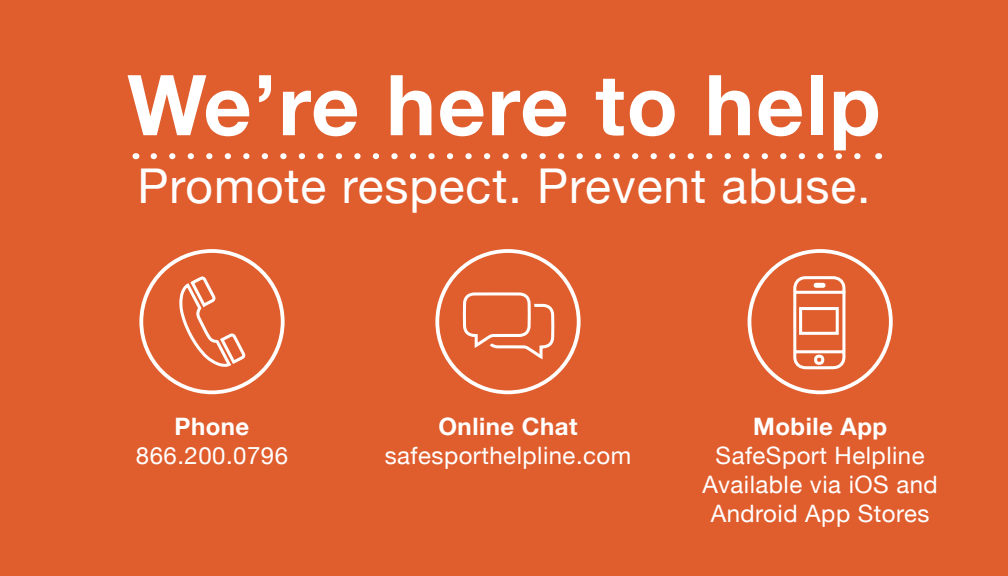
<style>
.page{position:relative;width:1008px;height:576px;background:#e05d2d}
.page>*{position:absolute;margin:0;border:0;box-sizing:border-box;transform-origin:0 0}
.t1{font:700 84px "Helvetica Neue";letter-spacing:.02em;color:#fff}
.t2{font:48px "Helvetica Neue";letter-spacing:.02em;color:#fff}
.t3{font:24px/28.8px "Helvetica Neue";letter-spacing:.02em;color:#fff;text-align:center}
.t4{font:700 24px "Helvetica Neue";letter-spacing:.02em;color:#fff}
</style>
<div class="page">
<svg style="left:177px;top:249px;width:71px;height:118px"></svg>
<div style="left:139px;top:249px;width:146px;height:145px;border:4px solid #fff;border-radius:50%"></div>
<div style="left:435px;top:249px;width:146px;height:145px;border:4px solid #fff;border-radius:50%"></div>
<svg style="left:462px;top:292px;width:93px;height:68px"></svg>
<div style="left:748px;top:249px;width:145px;height:145px;border:4px solid #fff;border-radius:50%"></div>
<svg style="left:793px;top:276px;width:53px;height:94px"></svg>
<svg style="left:154px;top:153px;width:707px;height:6px"></svg>
<p class="t1" style="left:127px;top:39px;width:755px">We’re here to help</p>
<p class="t2" style="left:138px;top:151px;width:735px">Promote respect. Prevent abuse.</p>
<p class="t4" style="left:175px;top:408px;width:76px">Phone</p>
<p class="t3" style="left:136px;top:442px;width:154px">866.200.0796</p>
<p class="t4" style="left:438px;top:408px;width:141px">Online Chat</p>
<p class="t3" style="left:385px;top:442px;width:248px">safesporthelpline.com</p>
<p class="t4" style="left:753px;top:408px;width:136px">Mobile App</p>
<p class="t3" style="left:702px;top:442px;width:237px">SafeSport Helpline<br>Available via iOS and<br>Android App Stores</p>
</div>
